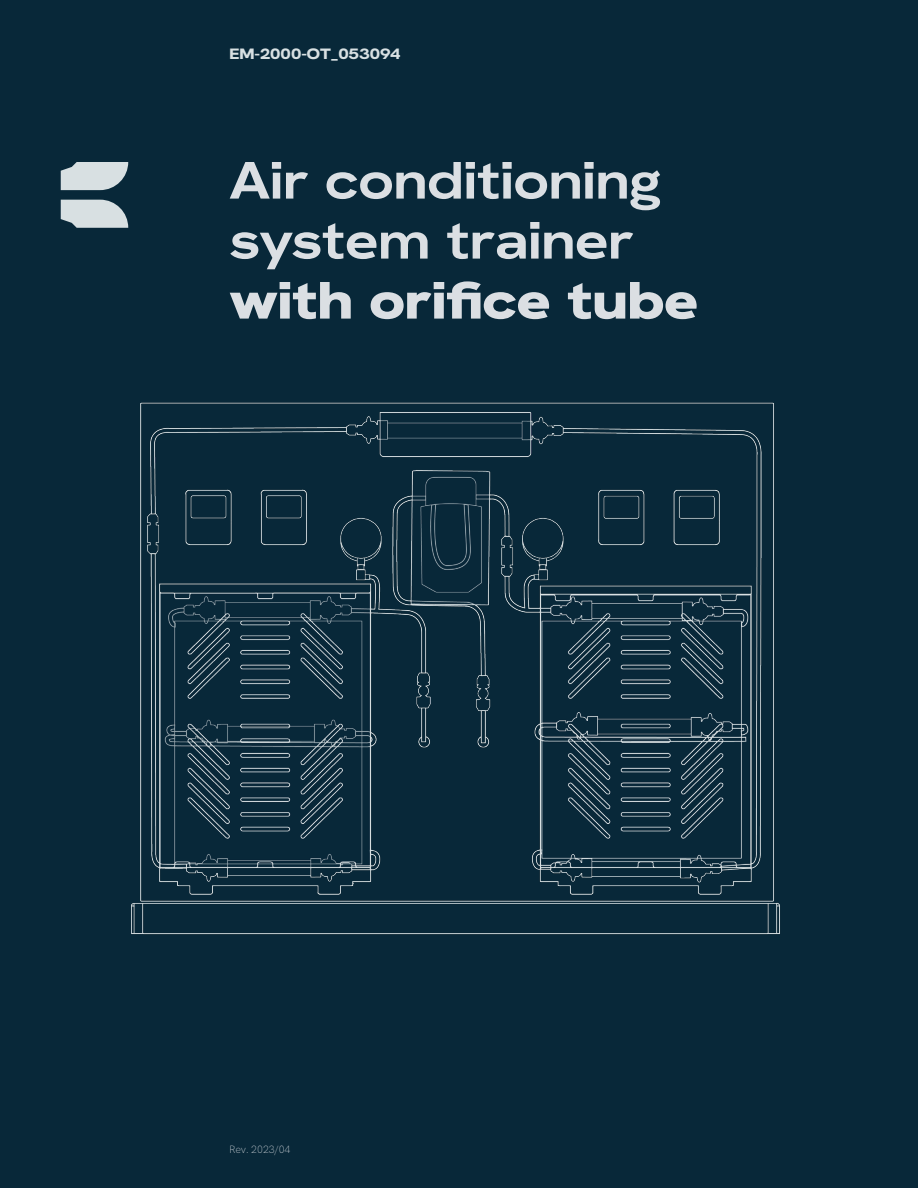
<style>
.page{position:relative;width:918px;height:1188px;background:#082839}
.page>*{position:absolute;margin:0;border:0;box-sizing:border-box;transform-origin:0 0}
.t1{font:600 52.5px/60px "HK Grotesk Wide";color:#dbdfe3}
.t2{font:800 52.5px "HK Grotesk Wide";color:#dbdfe3}
.t3{font:700 15px "HK Grotesk Wide";letter-spacing:-.005em;color:#d8e0e2}
.t4{font:200 10.5px "HK Grotesk";color:#dbdfe3}
</style>
<div class="page">
<svg style="left:61px;top:162px;width:67px;height:28px;background:#bcc7cb"></svg>
<svg style="left:61px;top:200px;width:67px;height:28px;background:#bbc6ca"></svg>
<img style="left:131px;top:402px;width:649px;height:533px">
<p class="t3" style="left:230px;top:42px;width:173px">EM-2000-OT_053094</p>
<p class="t1" style="left:230px;top:145px;width:433px">Air conditioning system trainer</p>
<p class="t2" style="left:230px;top:257px;width:470px">with orifice tube</p>
<p class="t4" style="left:230px;top:1142px;width:63px">Rev. 2023/04</p>
</div>
